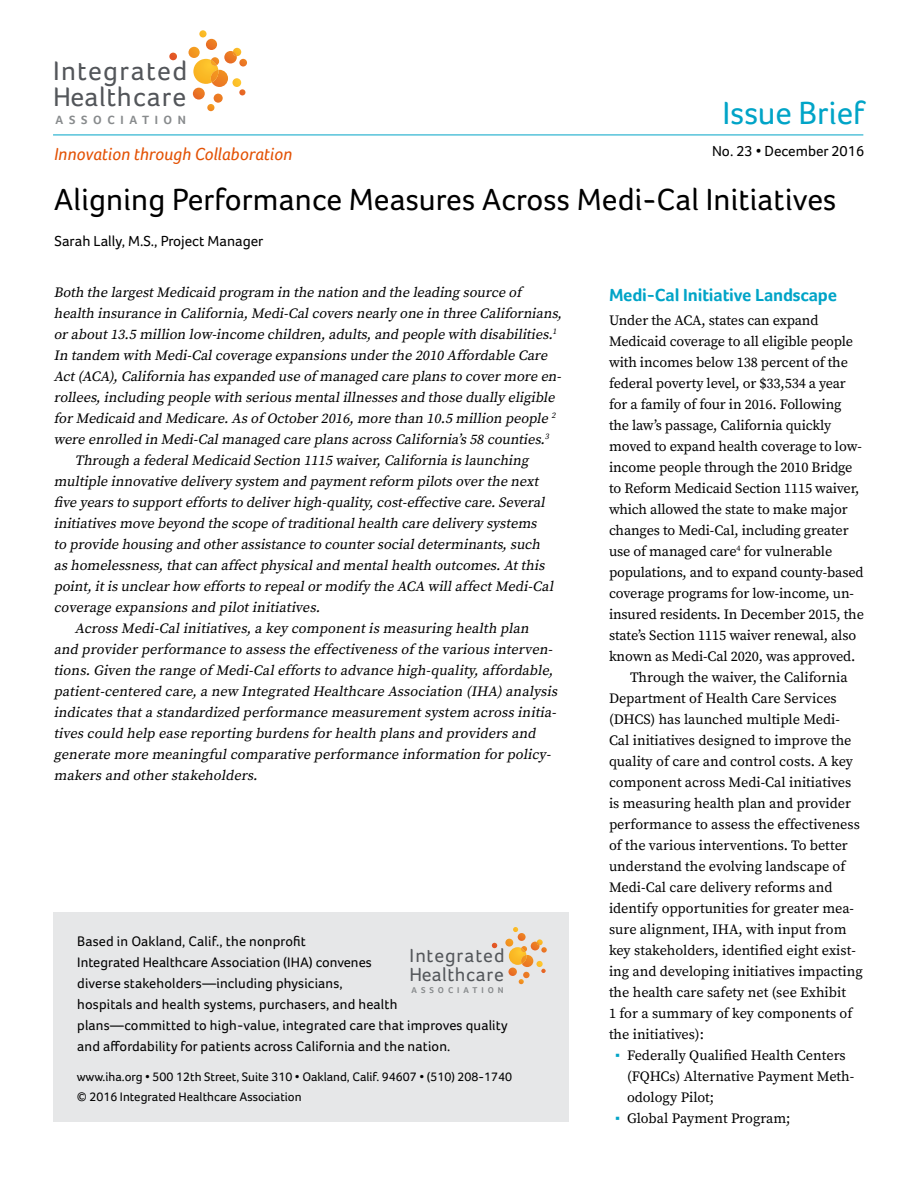
<style>
.page{position:relative;width:918px;height:1188px;background:#fff}
.page>*{position:absolute;margin:0;border:0;box-sizing:border-box;transform-origin:0 0}
.page_hed{font:33px "Foco";color:#00a4c7}
.t1{font:31.5px "Foco";letter-spacing:.005em;color:#000}
.t2{font:27.6px/26.2px "Foco";letter-spacing:.04em;color:#53565a}
.t3{font:19.5px/18.6px "Foco";letter-spacing:.04em;color:#53565a}
.A_hed{font:italic 18px "Foco";color:#e35205}
.A_hed-2{font:700 18px "Foco";letter-spacing:-.01em;color:#00a4c7}
.byline{font:15px "Foco";color:#000}
.page_hed-2{font:15px "Foco";color:#000}
.introduction{font:italic 14.25px/21px "Source Serif Pro";letter-spacing:-.005em;color:#000}
.text_-_indented{font:14.25px/21px "Source Serif Pro";color:#000}
.text-no_indent{font:14.25px/21px "Source Serif Pro";letter-spacing:-.01em;color:#000}
.box_copy{font:14.25px/21px "Foco";letter-spacing:.01em;color:#000}
.bullet_list{font:14.25px/21px "Source Serif Pro";color:#000}
.t4{font:12.75px "Foco";color:#000}
.t5{font:700 12.3px "Foco";letter-spacing:.455em;color:#888b8d}
.t6{font:700 8.7px "Foco";letter-spacing:.455em;color:#888b8d}
.s1{font-family:"Times New Roman";color:#00a4c7}
</style>
<div class="page">
<hr style="left:53px;top:135px;width:810px;height:1px;background:#00a4c7">
<svg style="left:169px;top:53px;width:8px;height:7px"></svg>
<svg style="left:188px;top:30px;width:59px;height:81px"></svg>
<div style="left:53px;top:913px;width:516px;height:209px;background:#e6e7e8"></div>
<svg style="left:492px;top:943px;width:5px;height:5px"></svg>
<svg style="left:505px;top:927px;width:42px;height:57px"></svg>
<p class="t2" style="left:53px;top:57px;width:136px">Integrated<br>Healthcare</p>
<p class="t5" style="left:56px;top:112px;width:132px">ASSOCIATION</p>
<p class="A_hed" style="left:54px;top:143px;width:240px">Innovation through Collaboration</p>
<p class="page_hed" style="left:723px;top:94px;width:143px">Issue Brief</p>
<p class="page_hed-2" style="left:712px;top:142px;width:154px">No. 23 • December 2016</p>
<p class="t1" style="left:54px;top:181px;width:784px">Aligning Performance Measures Across Medi-Cal Initiatives</p>
<p class="byline" style="left:55px;top:233px;width:210px">Sarah Lally, M.S., Project Manager</p>
<p class="introduction" style="left:54px;top:283px;width:513px">Both the largestMedicaid program in the nation and the leading source of health insurance in California,Medi-Calcovers nearly one in three Californians, or about13.5 million low-income children,adults,and people with disabilities.<sup>1<br></sup>In tandem with Medi-Calcoverage expansions under the 2010 Affordable Care Act(ACA),California has expanded use of managed care plans to cover more en&shy;rollees,including people with serious mentalillnesses and those dually eligible for Medicaid and Medicare.As of October 2016,more than 10.5 million people <sup>2 </sup>were enrolled in Medi-Calmanaged care plans across California’s 58 counties.<sup>3</sup></p>
<p class="introduction" style="left:54px;top:451px;width:504px;text-indent:21px">Through a federalMedicaid Section 1115 waiver,California is launching multiple innovative delivery system and paymentreform pilots over the next five years to supportefforts to deliver high-quality,cost-effective care.Several initiatives move beyond the scope of traditionalhealth care delivery systems to provide housing and other assistance to counter socialdeterminants,such as homelessness,thatcan affectphysicaland mentalhealth outcomes.Atthis point,itis unclear how efforts to repealor modify the ACA willaffectMedi-Cal coverage expansions and pilotinitiatives.</p>
<p class="introduction" style="left:54px;top:619px;width:508px;text-indent:21px">Across Medi-Calinitiatives,a key componentis measuring health plan and provider performance to assess the effectiveness of the various interven&shy;tions.Given the range of Medi-Calefforts to advance high-quality,affordable, patient-centered care,a new Integrated Healthcare Association (IHA)analysis indicates thata standardized performance measurementsystem across initia&shy;tives could help ease reporting burdens for health plans and providers and generate more meaningfulcomparative performance information for policy&shy;makers and other stakeholders.</p>
<p class="A_hed-2" style="left:609px;top:284px;width:230px">Medi-Cal Initiative Landscape</p>
<p class="text-no_indent" style="left:609px;top:310px;width:257px">Under the ACA, states can expand Medicaid coverage to all eligible people with incomes below 138 percent of the federal poverty level, or $33,534 a year for a family of four in 2016. Following the law’s passage, California quickly moved to expand health coverage to low&shy;income people through the 2010 Bridge to Reform Medicaid Section 1115 waiver, which allowed the state to make major changes to Medi-Cal, including greater use of managed care<sup>4</sup> for vulnerable populations, and to expand county-based coverage programs for low-income, un&shy;insured residents. In December 2015, the state’s Section 1115 waiver renewal, also known as Medi-Cal 2020, was approved.</p>
<p class="text_-_indented" style="left:609px;top:667px;width:255px;text-indent:21px">Through the waiver, the California Department of Health Care Services (DHCS) has launched multiple Medi-Cal initiatives designed to improve the quality of care and control costs. A key component across Medi-Cal initiatives is measuring health plan and provider performance to assess the effectiveness of the various interventions. To better understand the evolving landscape of Medi-Cal care delivery reforms and identify opportunities for greater mea&shy;sure alignment, IHA, with input from key stakeholders, identified eight exist&shy;ing and developing initiatives impacting the health care safety net (see Exhibit<br>1 for a summary of key components of the initiatives):</p>
<p class="bullet_list" style="left:627px;top:1045px;width:229px;text-indent:-12px"><span class="s1">▪</span> Federally Qualified Health Centers (FQHCs) Alternative Payment Meth&shy;odology Pilot;</p>
<p class="bullet_list" style="left:615px;top:1108px;width:177px"><span class="s1">▪</span> Global Payment Program;</p>
<p class="box_copy" style="left:77px;top:931px;width:432px">Based in Oakland, Calif., the nonprofit<br>Integrated Healthcare Association (IHA) convenes<br>diverse stakeholders—including physicians,<br>hospitals and health systems, purchasers, and health plans—committed to high-value, integrated care that improves quality and affordability for patients across California and the nation.</p>
<p class="t4" style="left:77px;top:1070px;width:437px">www.iha.org • 500 12th Street, Suite 310 • Oakland, Calif. 94607 • (510) 208-1740</p>
<p class="t4" style="left:77px;top:1089px;width:227px">© 2016 Integrated Healthcare Association</p>
<p class="t3" style="left:410px;top:946px;width:96px">Integrated<br>Healthcare</p>
<p class="t6" style="left:411px;top:985px;width:94px">ASSOCIATION</p>
</div>
